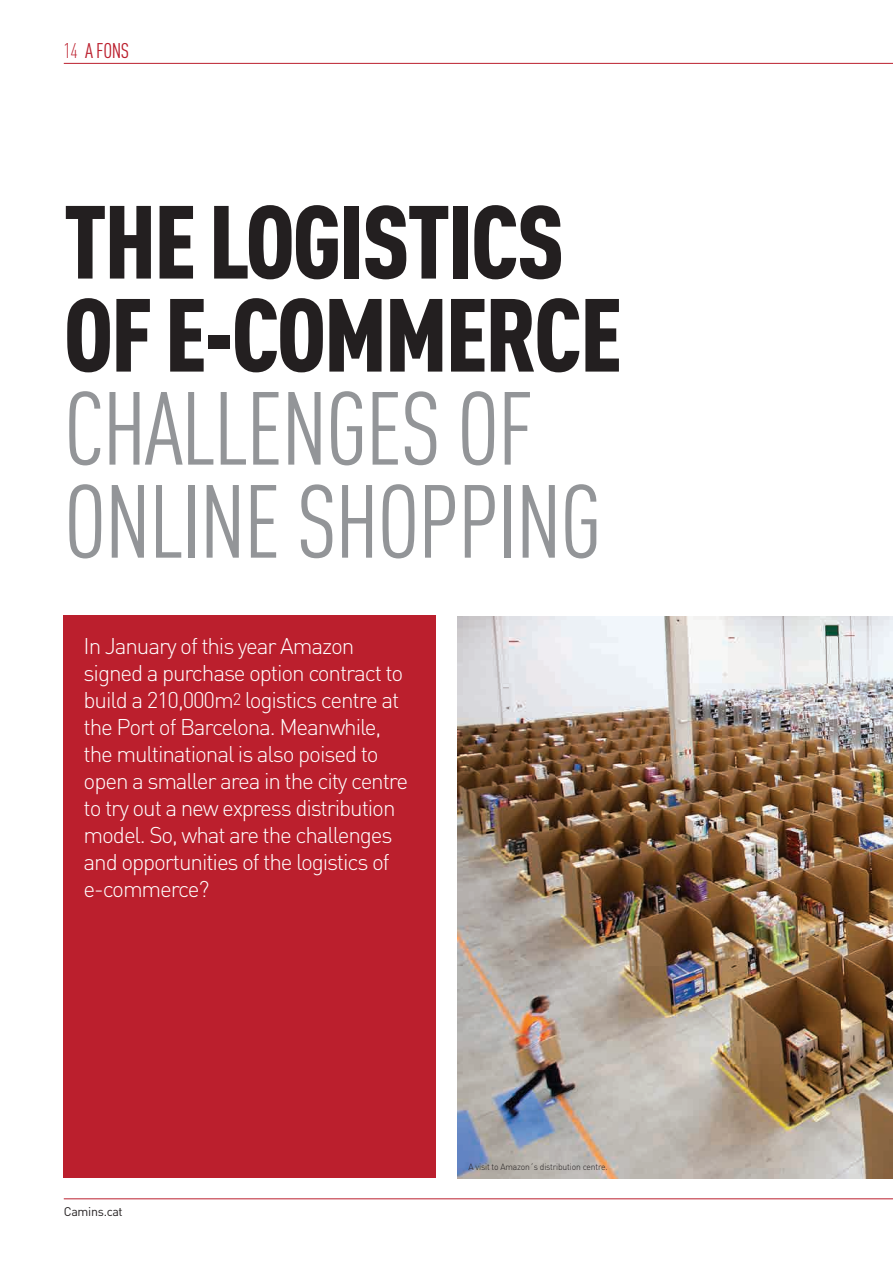
<style>
.page{position:relative;width:893px;height:1263px;background:#fff}
.page>*{position:absolute;margin:0;border:0;box-sizing:border-box;transform-origin:0 0}
.t1{font:102px/93px "DIN Cond";letter-spacing:-.02em;color:#939598}
.t2{font:900 102px/93px "DIN Cond";letter-spacing:-.025em;color:#231f20}
.t3{font:300 22.5px/27px "DIN Pro";letter-spacing:-.05em;color:#fff}
.t4{font:21px "DIN Cond";color:#bb1f2d}
.t5{font:12.45px "DIN Pro";letter-spacing:-.025em;color:#231f20}
.t6{font:300 9px "DIN Pro";letter-spacing:-.02em;color:#231f20;scale:.95 1}
.s1{font-weight:300}
.s2{font-size:16.5px}
</style>
<div class="page">
<hr style="left:64px;top:63px;width:829px;height:1px;background:#bb1f2d">
<hr style="left:64px;top:1198px;width:829px;height:1px;background:#bb1f2d">
<img style="left:457px;top:616px;width:436px;height:563px">
<div style="left:64px;top:615px;width:372px;height:562px;background:#bb1f2d"></div>
<p class="t4" style="left:64px;top:38px;width:67px"><span class="s1">14</span> A FONS</p>
<h1 class="t2" style="left:64px;top:192px;width:560px">THE LOGISTICS<br>OF E-COMMERCE</h1>
<h1 class="t1" style="left:64px;top:381px;width:540px">CHALLENGES OF<br>ONLINE SHOPPING</h1>
<p class="t3" style="left:84px;top:631px;width:326px">In January of this year Amazon signed a purchase option contract to build a 210,000m<span class="s2">2</span> logistics centre at the Port of Barcelona. Meanwhile, the multinational is also poised to open a smaller area in the city centre to try out a new express distribution model. So, what are the challenges and opportunities of the logistics of e-commerce?</p>
<p class="t5" style="left:64px;top:1203px;width:60px">Camins.cat</p>
<p class="t6" style="left:469px;top:1161px;width:148px">A visit to Amazon´s distribution centre.</p>
</div>
